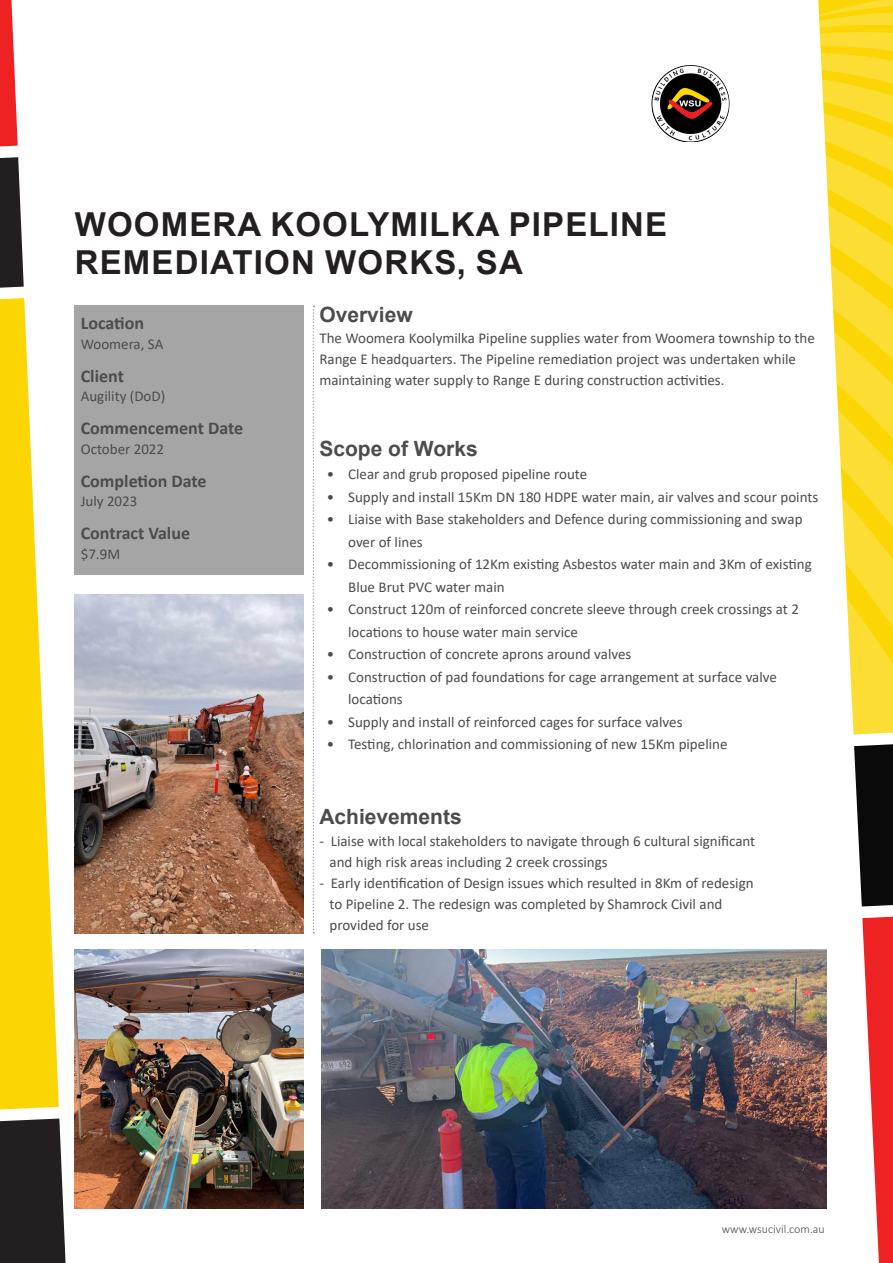
<style>
.page{position:relative;width:893px;height:1263px;background:#fff}
.page>*{position:absolute;margin:0;border:0;box-sizing:border-box;transform-origin:0 0}
.Proejct_Heading{font:700 33px "Arial";letter-spacing:.035em;color:#231f20}
.Projec_Info_Headings{font:700 21px "Arial";color:#4b4c4d}
.Project_Info_85__Bla{font:700 18px "Calibri";color:#4b4c4d}
.Body_Text{font:15px/22.5px "Calibri";color:#4b4c4d}
.Small_Text{font:300 12px "Calibri";color:#4b4c4d}
</style>
<div class="page">
<div style="left:74px;top:306px;width:230px;height:269px;background:#a5a5a6"></div>
<svg style="left:313px;top:306px;width:1px;height:627px"></svg>
<svg style="left:0;top:0;width:18px;height:146px"></svg>
<svg style="left:0;top:298px;width:59px;height:811px;fill:#fcd604"></svg>
<div style="left:0;top:1118px;width:66px;height:145px;background:#231f20"></div>
<svg style="left:0;top:157px;width:24px;height:131px;background:#403d3e"></svg>
<svg style="left:862px;top:917px;width:31px;height:346px"></svg>
<svg style="left:818px;top:0;width:75px;height:734px"></svg>
<svg style="left:854px;top:744px;width:39px;height:162px;background:#232423"></svg>
<img style="left:651px;top:65px;width:79px;height:77px">
<img style="left:74px;top:950px;width:230px;height:259px">
<img style="left:74px;top:595px;width:230px;height:338px">
<img style="left:322px;top:950px;width:504px;height:259px">
<p class="Proejct_Heading" style="left:75px;top:201px;width:594px">WOOMERA KOOLYMILKA PIPELINE</p>
<p class="Proejct_Heading" style="left:75px;top:239px;width:450px">REMEDIATION WORKS, SA</p>
<p class="Project_Info_85__Bla" style="left:81px;top:310px;width:65px">Location</p>
<p class="Body_Text" style="left:81px;top:332px;width:84px">Woomera, SA</p>
<p class="Project_Info_85__Bla" style="left:81px;top:363px;width:45px">Client</p>
<p class="Body_Text" style="left:81px;top:385px;width:86px">Augility (DoD)</p>
<p class="Project_Info_85__Bla" style="left:81px;top:415px;width:164px">Commencement Date</p>
<p class="Body_Text" style="left:81px;top:437px;width:85px">October 2022</p>
<p class="Project_Info_85__Bla" style="left:81px;top:468px;width:127px">Completion Date</p>
<p class="Body_Text" style="left:81px;top:490px;width:58px">July 2023</p>
<p class="Project_Info_85__Bla" style="left:81px;top:520px;width:111px">Contract Value</p>
<p class="Body_Text" style="left:81px;top:542px;width:41px">$7.9M</p>
<p class="Projec_Info_Headings" style="left:319px;top:300px;width:95px">Overview</p>
<p class="Body_Text" style="left:319px;top:327px;width:497px;line-height:21px">The Woomera Koolymilka Pipeline supplies water from Woomera township to the<br>Range E headquarters. The Pipeline remediation project was undertaken while maintaining water supply to Range E during construction activities.</p>
<p class="Projec_Info_Headings" style="left:319px;top:433px;width:160px">Scope of Works</p>
<p class="Body_Text" style="left:327px;top:462px;width:262px">• Clear and grub proposed pipeline route</p>
<p class="Body_Text" style="left:327px;top:485px;width:493px">• Supply and install 15Km DN 180 HDPE water main, air valves and scour points</p>
<p class="Body_Text" style="left:348px;top:507px;width:456px;text-indent:-21px">• Liaise with Base stakeholders and Defence during commissioning and swap over of lines</p>
<p class="Body_Text" style="left:348px;top:552px;width:465px;text-indent:-21px">• Decommissioning of 12Km existing Asbestos water main and 3Km of existing<br>Blue Brut PVC water main</p>
<p class="Body_Text" style="left:348px;top:597px;width:452px;text-indent:-21px">• Construct 120m of reinforced concrete sleeve through creek crossings at 2 locations to house water main service</p>
<p class="Body_Text" style="left:327px;top:642px;width:306px">• Construction of concrete aprons around valves</p>
<p class="Body_Text" style="left:348px;top:665px;width:430px;text-indent:-21px">• Construction of pad foundations for cage arrangement at surface valve locations</p>
<p class="Body_Text" style="left:327px;top:710px;width:357px">• Supply and install of reinforced cages for surface valves</p>
<p class="Body_Text" style="left:327px;top:732px;width:402px">• Testing, chlorination and commissioning of new 15Km pipeline</p>
<p class="Projec_Info_Headings" style="left:319px;top:802px;width:144px">Achievements</p>
<p class="Body_Text" style="left:319px;top:829px;width:437px">- Liaise with local stakeholders to navigate through 6 cultural significant</p>
<p class="Body_Text" style="left:330px;top:850px;width:280px">and high risk areas including 2 creek crossings</p>
<p class="Body_Text" style="left:319px;top:871px;width:436px">- Early identification of Design issues which resulted in 8Km of redesign</p>
<p class="Body_Text" style="left:330px;top:892px;width:394px">to Pipeline 2. The redesign was completed by Shamrock Civil and</p>
<p class="Body_Text" style="left:330px;top:913px;width:101px">provided for use</p>
<p class="Small_Text" style="left:722px;top:1222px;width:104px">www.wsucivil.com.au</p>
</div>
